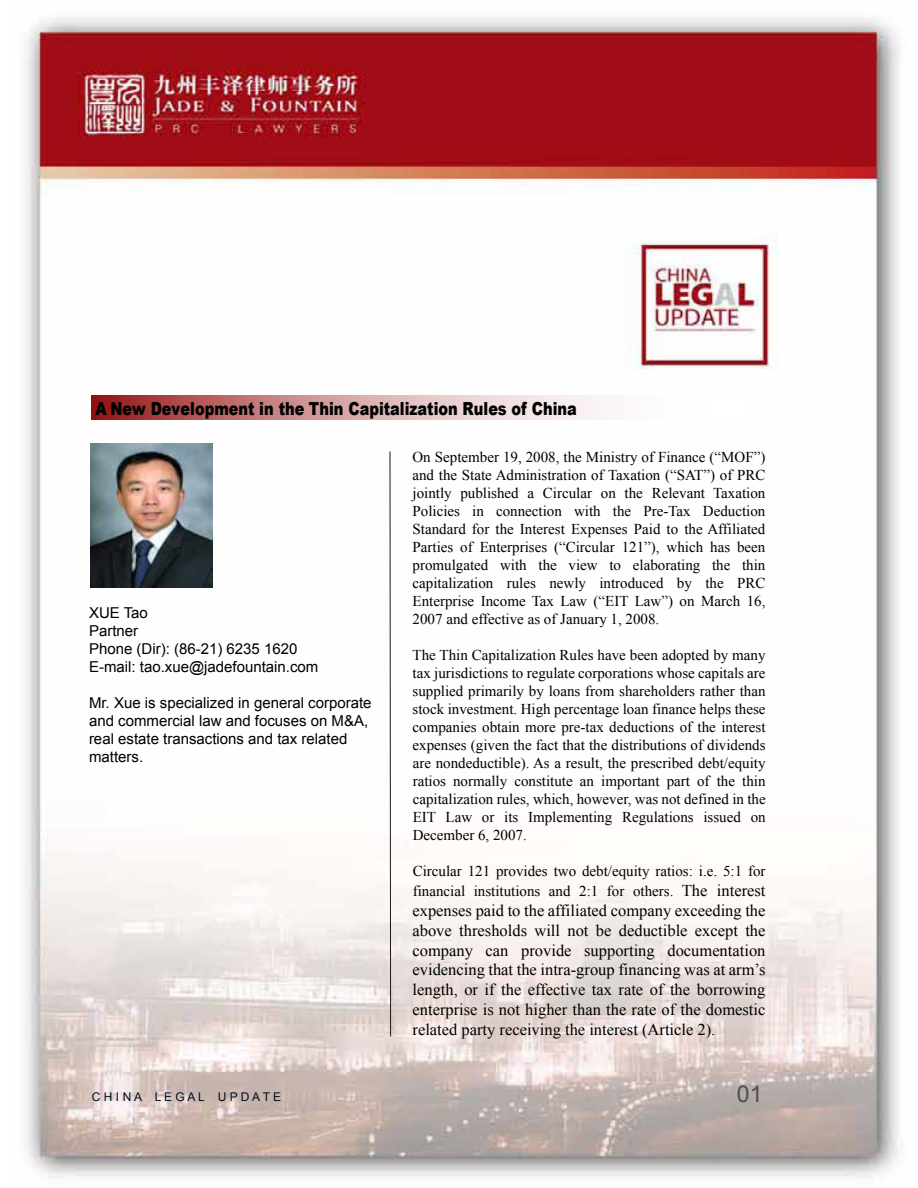
<style>
.page{position:relative;width:918px;height:1188px;background:#fff}
.page>*{position:absolute;margin:0;border:0;box-sizing:border-box;transform-origin:0 0}
.t1{font:23.25px "Arial";color:#505052}
.t2{font:900 18px "Arial";color:#000;scale:.8 1}
.t3{font:16.5px/19.8px "Times New Roman";color:#000;text-align:justify}
.t4{font:15px/18px "Times New Roman";color:#000;text-align:justify}
.t5{font:15px/18px "Arial";color:#000}
.t6{font:12px "Arial";color:#00101d}
.s1{font-size:16.5px}
</style>
<div class="page">
<img style="left:24px;top:17px;width:877px;height:1161px">
<svg style="left:92px;top:396px;width:654px;height:24px"></svg>
<img style="left:91px;top:443px;width:122px;height:144px">
<svg style="left:390px;top:451px;width:1px;height:585px"></svg>
<p class="t2" style="left:95px;top:395px;width:603px">A New Development in the Thin Capitalization Rules of China</p>
<p class="t5" style="left:89px;top:604px;width:231px">XUE Tao<br>Partner<br>Phone (Dir): (86-21) 6235 1620<br>E-mail: tao.xue@jadefountain.com</p>
<p class="t5" style="left:89px;top:694px;width:284px">Mr. Xue is specialized in general corporate and commercial law and focuses on M&amp;A, real estate transactions and tax related matters.</p>
<p class="t4" style="left:412px;top:448px;width:355px">On September 19, 2008, the Ministry of Finance (“MOF”) and the State Administration of Taxation (“SAT”) of PRC jointly published a Circular on the Relevant Taxation Policies in connection with the Pre-Tax Deduction Standard for the Interest Expenses Paid to the Affiliated Parties of Enterprises (“Circular 121”), which has been promulgated with the view to elaborating the thin capitalization rules newly introduced by the PRC Enterprise Income Tax Law (“EIT Law”) on March 16, 2007 and effective as of January 1, 2008.</p>
<p class="t4" style="left:413px;top:646px;width:355px">The Thin Capitalization Rules have been adopted by many tax jurisdictions to regulate corporations whose capitals are supplied primarily by loans from shareholders rather than stock investment. High percentage loan finance helps these companies obtain more pre-tax deductions of the interest expenses (given the fact that the distributions of dividends are nondeductible). As a result, the prescribed debt/equity ratios normally constitute an important part of the thin capitalization rules, which, however, was not defined in the EIT Law or its Implementing Regulations issued on December 6, 2007.</p>
<p class="t4" style="left:413px;top:861px;width:354px;line-height:19.8px">Circular 121 provides two debt/equity ratios: i.e. 5:1 for financial institutions and 2:1 for others. <span class="s1">The interest</span></p>
<p class="t3" style="left:413px;top:900px;width:355px">expenses paid to the affiliated company exceeding the above thresholds will not be deductible except the company can provide supporting documentation evidencing that the intra-group financing was at arm’s length, or if the effective tax rate of the borrowing enterprise is not higher than the rate of the domestic related party receiving the interest (Article 2).</p>
<p class="t6" style="left:92px;top:1089px;width:191px">C H I NA L E GAL U P D A T E</p>
<h1 class="t1" style="left:737px;top:1078px;width:27px">01</h1>
</div>
